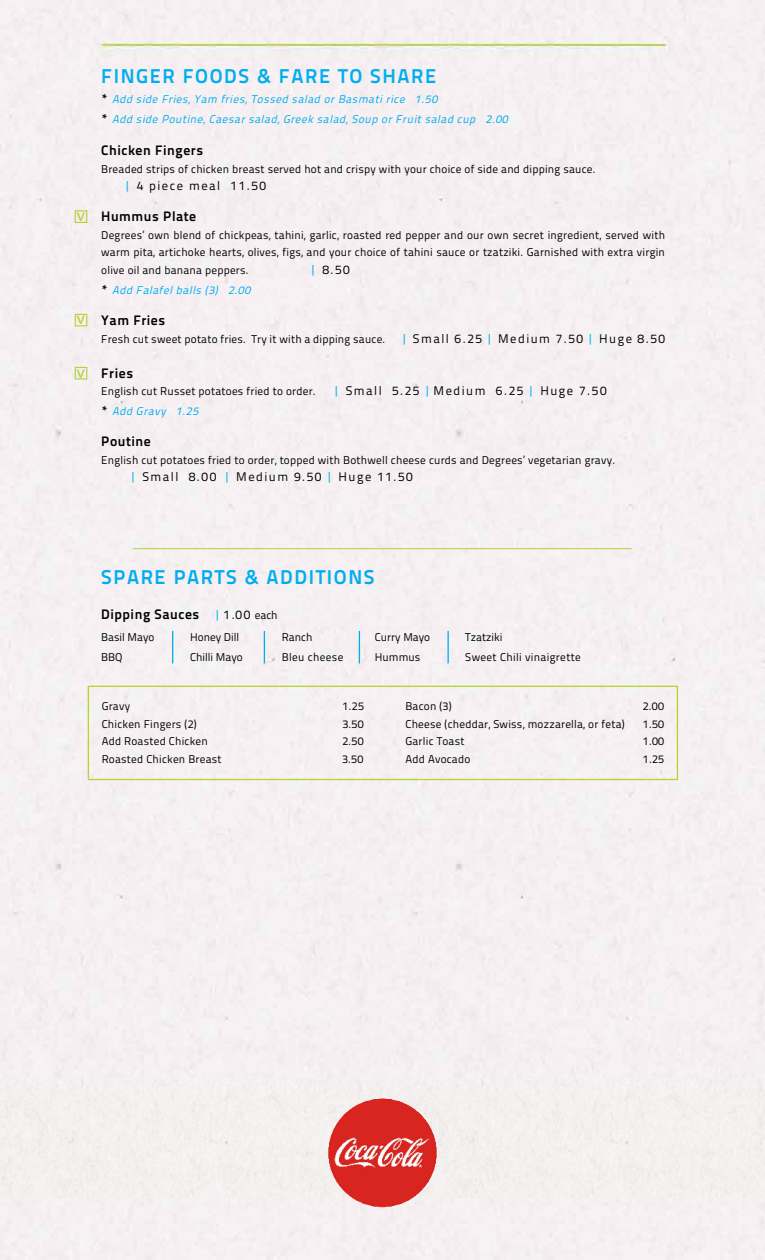
<style>
.page{position:relative;width:765px;height:1260px;background:#fff}
.page>*{position:absolute;margin:0;border:0;box-sizing:border-box;transform-origin:0 0}
.t1{font:700 20px "Titillium Text 22 L";letter-spacing:.08em;color:#00aeef}
.t2{font:700 13.75px "Titillium Text 22 L";letter-spacing:.04em;color:#000}
.t3{font:12.5px "Titillium Text 22 L";letter-spacing:.12em;color:#000}
.t4{font:800 12px "Avenir LT Std";color:#b9d135}
.t5{font:11.25px/20px "Titillium Text 22 L";letter-spacing:.02em;color:#000}
.t6{font:italic 11.25px/20px "Titillium Text 22 L";color:#00aeef}
.t7{font:11.25px/20px "Titillium Text 22 L";color:#000}
.s1{font-weight:800;font-style:normal;font-size:12.5px;color:#000}
.s2{color:#00aeef}
.s3{font-weight:400;font-size:12.5px;color:#00aeef}
.s4{font-weight:400;font-size:12.5px}
.s5{font-weight:400;font-size:11.25px}
</style>
<div class="page">
<div style="left:0;top:1079px;width:765px;height:119px;background:#f3f0ef"></div>
<hr style="left:133px;top:548px;width:499px;height:1px;background:#b9d135">
<div style="left:88px;top:686px;width:590px;height:94px;border:1px solid #b9d135"></div>
<hr style="left:172px;top:631px;width:1px;height:32px;background:#00aeef">
<hr style="left:359px;top:631px;width:1px;height:32px;background:#00aeef">
<hr style="left:447px;top:631px;width:2px;height:32px;background:#00aeef">
<hr style="left:264px;top:631px;width:1px;height:32px;background:#00aeef">
<div style="left:75px;top:314px;width:12px;height:12px;border:1px solid #b9d135"></div>
<div style="left:75px;top:210px;width:12px;height:13px;border:1px solid #b9d135"></div>
<div style="left:75px;top:367px;width:12px;height:13px;border:1px solid #b9d135"></div>
<img style="left:326px;top:1096px;width:113px;height:113px">
<p class="t4" style="left:77px;top:210px;width:9px">V</p>
<p class="t4" style="left:77px;top:313px;width:9px">V</p>
<p class="t4" style="left:77px;top:366px;width:9px">V</p>
<h1 class="t1" style="left:101px;top:60px;width:336px">FINGER FOODS &amp; FARE TO SHARE</h1>
<p class="t6" style="left:101px;top:88px;width:411px"><span class="s1">*</span> Add side Fries,Yam fries,Tossed salad orBasmatirice 1.50<br><span class="s1">*</span> Add side Poutine,Caesarsalad,Greek salad,Soup orFruitsalad cup 2.00</p>
<p class="t2" style="left:101px;top:140px;width:104px">Chicken Fingers</p>
<p class="t5" style="left:101px;top:158px;width:496px">Breaded strips of chicken breast served hot and crispy with your choice of side and dipping sauce.</p>
<p class="t3" style="left:124px;top:176px;width:144px"><span class="s2">|</span> 4 piece meal 11.50</p>
<p class="t2" style="left:101px;top:206px;width:97px">Hummus Plate</p>
<p class="t5" style="left:101px;top:225px;width:565px;line-height:17.5px;text-align:justify">Degrees’ own blend of chickpeas, tahini, garlic, roasted red pepper and our own secret ingredient, served with warm pita, artichoke hearts, olives, figs, and your choice of tahini sauce or tzatziki. Garnished with extra virgin olive oil and banana peppers.</p>
<p class="t3" style="left:310px;top:260px;width:41px"><span class="s2">|</span> 8.50</p>
<p class="t6" style="left:101px;top:279px;width:154px"><span class="s1">*</span> Add Falafelballs (3) 2.00</p>
<p class="t2" style="left:101px;top:310px;width:66px">Yam Fries</p>
<p class="t5" style="left:101px;top:328px;width:286px">Fresh cut sweet potato fries. Try it with a dipping sauce.</p>
<p class="t3" style="left:401px;top:329px;width:266px"><span class="s2">|</span> Small 6.25 <span class="s2">|</span> Medium 7.50 <span class="s2">|</span> Huge 8.50</p>
<p class="t2" style="left:101px;top:362px;width:33px">Fries</p>
<p class="t5" style="left:101px;top:380px;width:216px">English cut Russet potatoes fried to order.</p>
<p class="t3" style="left:333px;top:381px;width:275px"><span class="s2">|</span> Small 5.25 <span class="s2">|</span> Medium 6.25 <span class="s2">|</span> Huge 7.50</p>
<p class="t6" style="left:101px;top:400px;width:102px"><span class="s1">*</span> Add Gravy 1.25</p>
<p class="t2" style="left:101px;top:431px;width:51px">Poutine</p>
<p class="t5" style="left:101px;top:449px;width:515px">English cut potatoes fried to order, topped with Bothwell cheese curds and Degrees’ vegetarian gravy.</p>
<p class="t3" style="left:130px;top:468px;width:285px"><span class="s2">|</span> Small 8.00 <span class="s2">|</span> Medium 9.50 <span class="s2">|</span> Huge 11.50</p>
<h1 class="t1" style="left:101px;top:562px;width:275px">SPARE PARTS &amp; ADDITIONS</h1>
<p class="t2" style="left:101px;top:604px;width:178px">Dipping Sauces <span class="s3">|</span> <span class="s4">1.00</span> <span class="s5">each</span></p>
<p class="t7" style="left:101px;top:626px;width:55px">Basil Mayo<br>BBQ</p>
<p class="t7" style="left:190px;top:626px;width:54px">Honey Dill<br>Chilli Mayo</p>
<p class="t7" style="left:375px;top:626px;width:57px">Curry Mayo<br>Hummus</p>
<p class="t5" style="left:465px;top:626px;width:117px">Tzatziki<br>Sweet Chili vinaigrette</p>
<p class="t5" style="left:282px;top:626px;width:63px">Ranch<br>Bleu cheese</p>
<p class="t5" style="left:102px;top:696px;width:30px">Gravy</p>
<p class="t5" style="left:343px;top:696px;width:23px">1.25</p>
<p class="t5" style="left:102px;top:713px;width:97px">Chicken Fingers (2)</p>
<p class="t5" style="left:342px;top:713px;width:23px">3.50</p>
<p class="t5" style="left:102px;top:731px;width:108px">Add Roasted Chicken</p>
<p class="t5" style="left:342px;top:731px;width:23px">2.50</p>
<p class="t5" style="left:102px;top:748px;width:122px">Roasted Chicken Breast</p>
<p class="t5" style="left:342px;top:748px;width:23px">3.50</p>
<p class="t5" style="left:405px;top:696px;width:48px">Bacon (3)</p>
<p class="t5" style="left:643px;top:696px;width:23px">2.00</p>
<p class="t5" style="left:405px;top:713px;width:221px">Cheese (cheddar, Swiss, mozzarella, or feta)</p>
<p class="t5" style="left:643px;top:713px;width:23px">1.50</p>
<p class="t5" style="left:405px;top:731px;width:61px">Garlic Toast</p>
<p class="t5" style="left:643px;top:731px;width:23px">1.00</p>
<p class="t5" style="left:405px;top:748px;width:66px">Add Avocado</p>
<p class="t5" style="left:643px;top:748px;width:23px">1.25</p>
</div>
